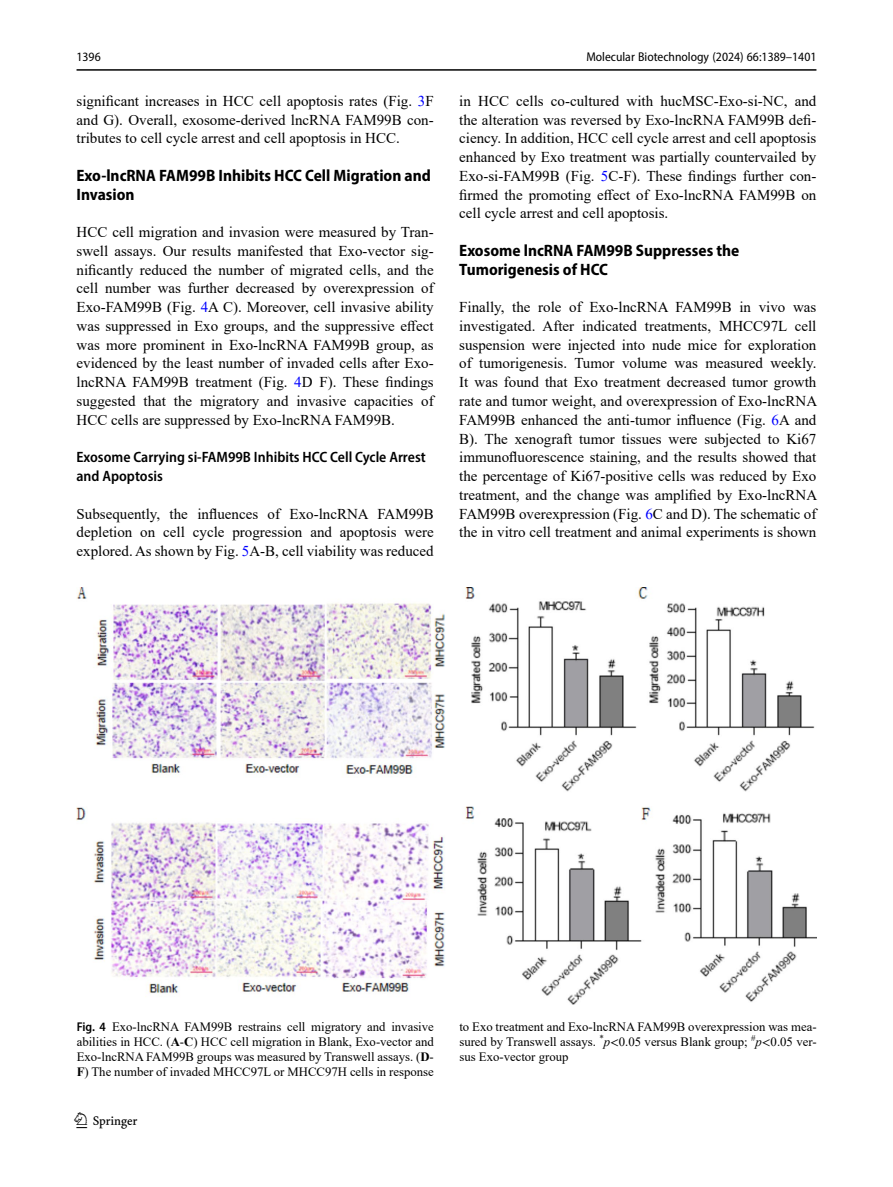
<style>
.page{position:relative;width:893px;height:1187px;background:#fff}
.page>*{position:absolute;margin:0;border:0;box-sizing:border-box;transform-origin:0 0}
.t1{font:22.5px "Springnew";color:#000}
.Head_2{font:700 semi-condensed 16.5px/18.8px "Myriad Pro";color:#000}
.Body_Text{font:15px/18.8px "Times New Roman";color:#000;text-align:justify}
.Head_3{font:600 semi-condensed 15px/18.8px "Myriad Pro";color:#000}
.Figure_Caption{font:12.75px/15px "Times New Roman";color:#000;text-align:justify}
.t2{font:semi-condensed 12.75px "Myriad Pro";color:#000}
.s1{color:#00f}
.s2{font-family:"Myriad Pro";font-weight:600;font-stretch:semi-condensed}
.s3{font-weight:700}
.s4{font-style:italic}
.s5{font-family:"STIX"}
</style>
<div class="page">
<hr style="left:77px;top:69px;width:739px;height:2px;background:#000">
<img style="left:77px;top:587px;width:740px;height:417px">
<p class="t2" style="left:77px;top:49px;width:26px">1396</p>
<p class="Body_Text" style="left:77px;top:91px;width:359px">significant increases in HCC cell apoptosis rates (Fig. <span class="s1">3</span>F and G). Overall, exosome-derived lncRNA FAM99B con&shy;tributes to cell cycle arrest and cell apoptosis in HCC.</p>
<p class="Head_2" style="left:77px;top:165px;width:356px">Exo-lncRNA FAM99B Inhibits HCC Cell Migration and<br>Invasion</p>
<p class="Body_Text" style="left:77px;top:222px;width:359px">HCC cell migration and invasion were measured by Tran&shy;swell assays. Our results manifested that Exo-vector sig&shy;nificantly reduced the number of migrated cells, and the cell number was further decreased by overexpression of Exo-FAM99B (Fig. <span class="s1">4</span>A C). Moreover, cell invasive ability was suppressed in Exo groups, and the suppressive effect was more prominent in Exo-lncRNA FAM99B group, as evidenced by the least number of invaded cells after Exo&shy;lncRNA FAM99B treatment (Fig. <span class="s1">4</span>D F). These findings suggested that the migratory and invasive capacities of HCC cells are suppressed by Exo-lncRNA FAM99B.</p>
<p class="Head_3" style="left:77px;top:447px;width:351px">Exosome Carrying si-FAM99B Inhibits HCC Cell Cycle Arrest and Apoptosis</p>
<p class="Body_Text" style="left:77px;top:503px;width:359px">Subsequently, the influences of Exo-lncRNA FAM99B depletion on cell cycle progression and apoptosis were explored. As shown by Fig. <span class="s1">5</span>A-B, cell viability was reduced</p>
<p class="t2" style="left:586px;top:49px;width:232px">Molecular Biotechnology (2024) 66:1389–1401</p>
<p class="Body_Text" style="left:459px;top:91px;width:359px">in HCC cells co-cultured with hucMSC-Exo-si-NC, and the alteration was reversed by Exo-lncRNA FAM99B defi&shy;ciency. In addition, HCC cell cycle arrest and cell apoptosis enhanced by Exo treatment was partially countervailed by Exo-si-FAM99B (Fig. <span class="s1">5</span>C-F). These findings further con&shy;firmed the promoting effect of Exo-lncRNA FAM99B on cell cycle arrest and cell apoptosis.</p>
<p class="Head_2" style="left:459px;top:240px;width:282px">Exosome lncRNA FAM99B Suppresses the<br>Tumorigenesis of HCC</p>
<p class="Body_Text" style="left:459px;top:297px;width:359px">Finally, the role of Exo-lncRNA FAM99B in vivo was investigated. After indicated treatments, MHCC97L cell suspension were injected into nude mice for exploration of tumorigenesis. Tumor volume was measured weekly.<br>It was found that Exo treatment decreased tumor growth rate and tumor weight, and overexpression of Exo-lncRNA FAM99B enhanced the anti-tumor influence (Fig. <span class="s1">6</span>A and B). The xenograft tumor tissues were subjected to Ki67 immunofluorescence staining, and the results showed that the percentage of Ki67-positive cells was reduced by Exo treatment, and the change was amplified by Exo-lncRNA FAM99B overexpression (Fig. <span class="s1">6</span>C and D). The schematic of the in vitro cell treatment and animal experiments is shown</p>
<p class="Figure_Caption" style="left:77px;top:1019px;width:359px"><span class="s2">Fig. 4</span> Exo-lncRNA FAM99B restrains cell migratory and invasive abilities in HCC. (<span class="s3">A</span>-<span class="s3">C</span>) HCC cell migration in Blank, Exo-vector and Exo-lncRNA FAM99B groups was measured by Transwell assays. (<span class="s3">D</span>-<span class="s3">F</span>) The number of invaded MHCC97L or MHCC97H cells in response</p>
<p class="Figure_Caption" style="left:459px;top:1019px;width:359px">to Exo treatment and Exo-lncRNA FAM99B overexpression was mea&shy;sured by Transwell assays. <sup>*</sup><span class="s4">p</span><span class="s5">&lt;</span>0.05 versus Blank group; <sup>#</sup><span class="s4">p</span><span class="s5">&lt;</span>0.05 ver&shy;sus Exo-vector group</p>
<h1 class="t1" style="left:77px;top:1107px;width:63px">1 3</h1>
</div>
